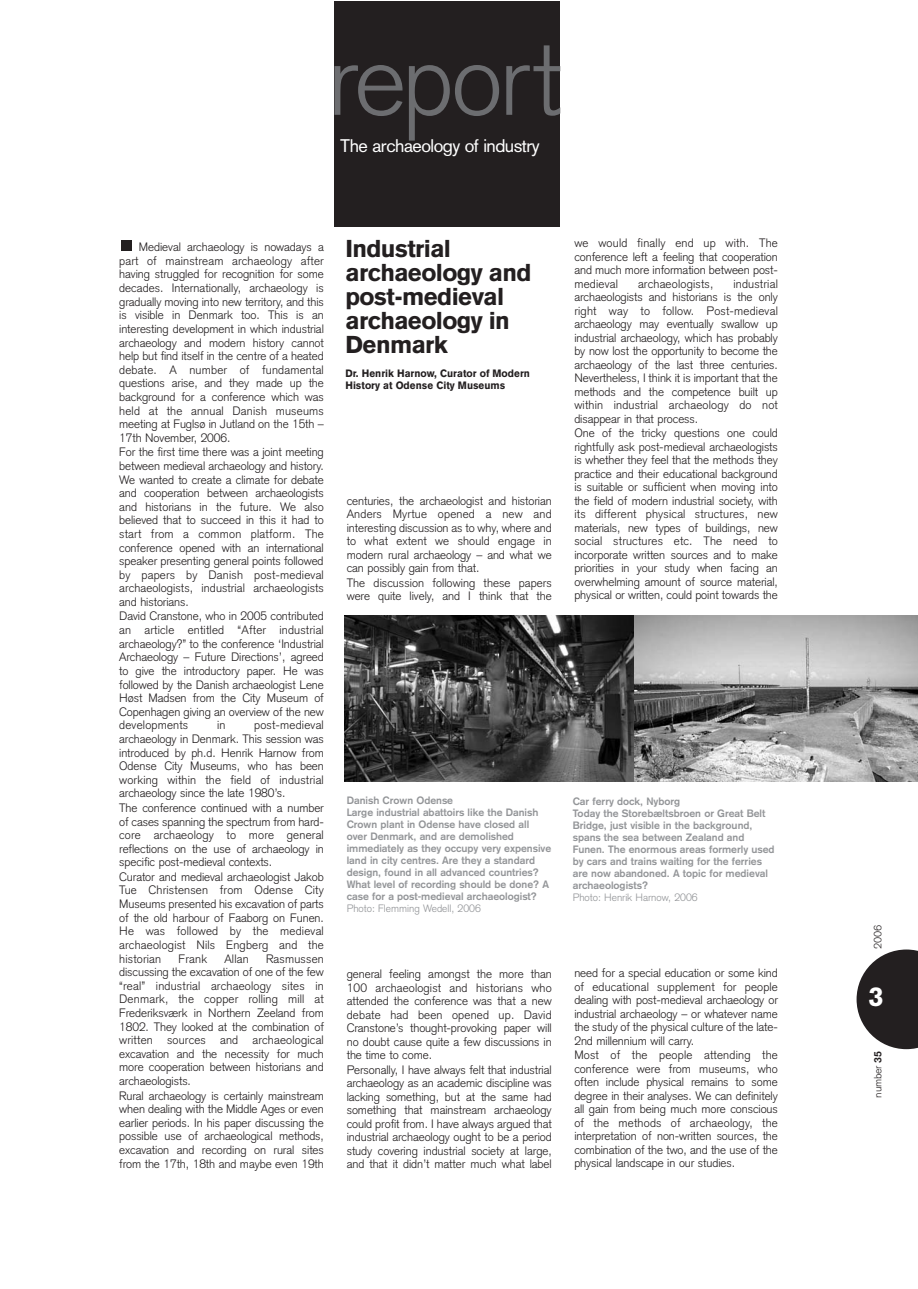
<style>
.page{position:relative;width:918px;height:1289px;background:#fff}
.page>*{position:absolute;margin:0;border:0;box-sizing:border-box;transform-origin:0 0}
.t1{font:300 102px "Akzidenz Grotesk BE";letter-spacing:-.05em;color:#6c6d70}
.t2{font:700 27px "Akzidenz Grotesk BE";color:#fff}
.t3{font:900 24px/24px "Akzidenz Grotesk";letter-spacing:-.03em;color:#231f20}
.t4{font:18px "Akzidenz Grotesk";letter-spacing:-.03em;color:#fff}
.t5{font:300 12px/13.6px "Akzidenz Grotesk";letter-spacing:-.005em;color:#231f20}
.t6{font:300 12px "Akzidenz Grotesk";letter-spacing:.015em;color:#231f20}
.t7{font:700 10.5px/12px "Akzidenz Grotesk";color:#939598}
.t8{font:900 10.5px/12px "Akzidenz Grotesk";color:#231f20;scale:.95 1}
.t9{font:300 10.5px "Akzidenz Grotesk";color:#939598}
.t10{font:300 10.5px "Akzidenz Grotesk BE";letter-spacing:-.02em;color:#231f20}
.s1{font-family:"Akzidenz Grotesk";font-weight:700}
</style>
<div class="page">
<svg style="left:857px;top:949px;width:61px;height:100px"></svg>
<div style="left:334px;top:1px;width:226px;height:225px;background:#231f20"></div>
<div style="left:121px;top:241px;width:10px;height:10px;background:#231f20"></div>
<img style="left:344px;top:615px;width:291px;height:167px">
<svg style="left:635px;top:615px;width:283px;height:167px;background:#a2a2a2"></svg>
<h1 class="t1" style="left:327px;top:43px;width:237px">report</h1>
<h3 class="t4" style="left:340px;top:139px;width:201px">The archaeology of industry</h3>
<p class="t5" style="left:119px;top:242px;width:206px;text-indent:20px">Medieval archaeology is nowadays a part of mainstream archaeology after having struggled for recognition for some decades. Internationally, archaeology is gradually moving into new territory, and this is visible in Denmark too. This is an interesting development in which industrial archaeology and modern history cannot help but find itself in the centre of a heated debate. A number of fundamental questions arise, and they made up the background for a conference which was held at the annual Danish museums meeting at Fuglsø in Jutland on the 15th – 17th November, 2006.<br>For the first time there was a joint meeting between medieval archaeology and history.<br>We wanted to create a climate for debate and cooperation between archaeologists and historians in the future. We also believed that to succeed in this it had to start from a common platform. The conference opened with an international speaker presenting general points followed by papers by Danish post-medieval archaeologists, industrial archaeologists and historians.<br>David Cranstone, who in 2005 contributed an article entitled “After industrial archaeology?” to the conference ‘Industrial Archaeology – Future Directions’, agreed to give the introductory paper. He was followed by the Danish archaeologist Lene Høst Madsen from the City Museum of Copenhagen giving an overview of the new developments</p>
<p class="t5" style="left:119px;top:720px;width:206px;text-indent:135px">post-medieval archaeology in Denmark. This session was introduced by ph.d. Henrik Harnow from Odense City Museums, who has been working within the field of industrial archaeology since the late 1980’s.<br>The conference continued with a number of cases spanning the spectrum from hard&shy;core archaeology to more general reflections on the use of archaeology in specific post-medieval contexts.<br>Curator and medieval archaeologist Jakob Tue Christensen from Odense City Museums presented his excavation of parts of the old harbour of Faaborg on Funen.<br>He was followed by the medieval archaeologist Nils Engberg and the historian</p>
<p class="t5" style="left:217px;top:720px;width:10px">in</p>
<p class="t5" style="left:119px;top:953px;width:206px;text-indent:147px">Rasmussen discussing the excavation of one of the few “real” industrial archaeology sites in Denmark, the copper rolling mill at Frederiksværk in Northern Zeeland from 1802. They looked at the combination of written sources and archaeological excavation and the necessity for much more cooperation between historians and archaeologists.<br>Rural archaeology is certainly mainstream when dealing with the Middle Ages or even earlier periods. In his paper discussing the possible use of archaeological methods, excavation and recording on rural sites from the 17th, 18th and maybe even 19th</p>
<p class="t5" style="left:179px;top:953px;width:30px">Frank</p>
<p class="t5" style="left:224px;top:953px;width:26px">Allan</p>
<h3 class="t3" style="left:345px;top:238px;width:188px">Industrial archaeology and post-medieval archaeology in<br>Denmark</h3>
<p class="t8" style="left:345px;top:368px;width:196px">Dr. Henrik Harnow, Curator of Modern<br>History at Odense City Museums</p>
<p class="t5" style="left:347px;top:495px;width:207px">centuries, the archaeologist and historian Anders Myrtue opened a new and interesting discussion as to why, where and to what extent we should engage in modern rural archaeology – and what we can possibly gain from that.<br>The discussion following these papers were quite lively, and I think that the</p>
<p class="t5" style="left:574px;top:238px;width:205px;text-align:justify">we would finally end up with. The conference left a feeling that cooperation and much more information between post&shy;medieval</p>
<p class="t5" style="left:574px;top:278px;width:205px;text-indent:159px">industrial archaeologists and historians is the only right way to follow. Post-medieval archaeology may eventually swallow up industrial archaeology, which has probably by now lost the opportunity to become the archaeology of the last three centuries.<br>Nevertheless, I think it is important that the methods and the competence built up within industrial archaeology do not disappear in that process.<br>One of the tricky questions one could rightfully ask post-medieval archaeologists is whether they feel that the methods they practice and their educational background is suitable or sufficient when moving into the field of modern industrial society, with its different physical structures, new materials, new types of buildings, new social structures etc. The need to incorporate written sources and to make priorities in your study when facing an overwhelming amount of source material, physical or written, could point towards the</p>
<p class="t6" style="left:638px;top:279px;width:77px">archaeologists,</p>
<p class="t7" style="left:347px;top:795px;width:206px">Danish Crown Odense<br>Large industrial abattoirs like the Danish Crown plant in Odense have closed all over Denmark, and are demolished immediately as they occupy very expensive land in city centres. Are they a standard design, found in all advanced countries?<br>What level of recording should be done? A case for a post-medieval archaeologist?</p>
<p class="t9" style="left:347px;top:904px;width:136px">Photo: Flemming Wedell, 2006</p>
<p class="t7" style="left:573px;top:796px;width:203px">Car ferry dock, Nyborg<br>Today the Storebæltsbroen or Great Belt Bridge, just visible in the background, spans the sea between Zealand and Funen. The enormous areas formerly used by cars and trains waiting for the ferries are now abandoned. A topic for medieval archaeologists?</p>
<p class="t9" style="left:573px;top:893px;width:126px">Photo: Henrik Harnow, 2006</p>
<p class="t5" style="left:347px;top:968px;width:207px">general feeling amongst the more than 100 archaeologist and historians who attended the conference was that a new debate had been opened up. David Cranstone’s thought-provoking paper will no doubt cause quite a few discussions in the time to come.<br>Personally, I have always felt that industrial archaeology as an academic discipline was lacking something, but at the same had something that mainstream archaeology could profit from. I have always argued that industrial archaeology ought to be a period study covering industrial society at large, and that it didn’t matter much what label</p>
<p class="t5" style="left:574px;top:967px;width:205px">need for a special education or some kind of educational supplement for people dealing with post-medieval archaeology or industrial archaeology – or whatever name the study of the physical culture of the late-2nd millennium will carry.<br>Most of the people attending the conference were from museums, who often include physical remains to some degree in their analyses. We can definitely all gain from being much more conscious of the methods of archaeology, the interpretation of non-written sources, the combination of the two, and the use of the physical landscape in our studies.</p>
<p class="t10" style="left:874px;top:949px;width:26px;rotate:-90deg">2006</p>
<h2 class="t2" style="left:868px;top:986px;width:17px">3</h2>
<p class="t10" style="left:874px;top:1097px;width:48px;rotate:-90deg">number <span class="s1">35</span></p>
</div>
